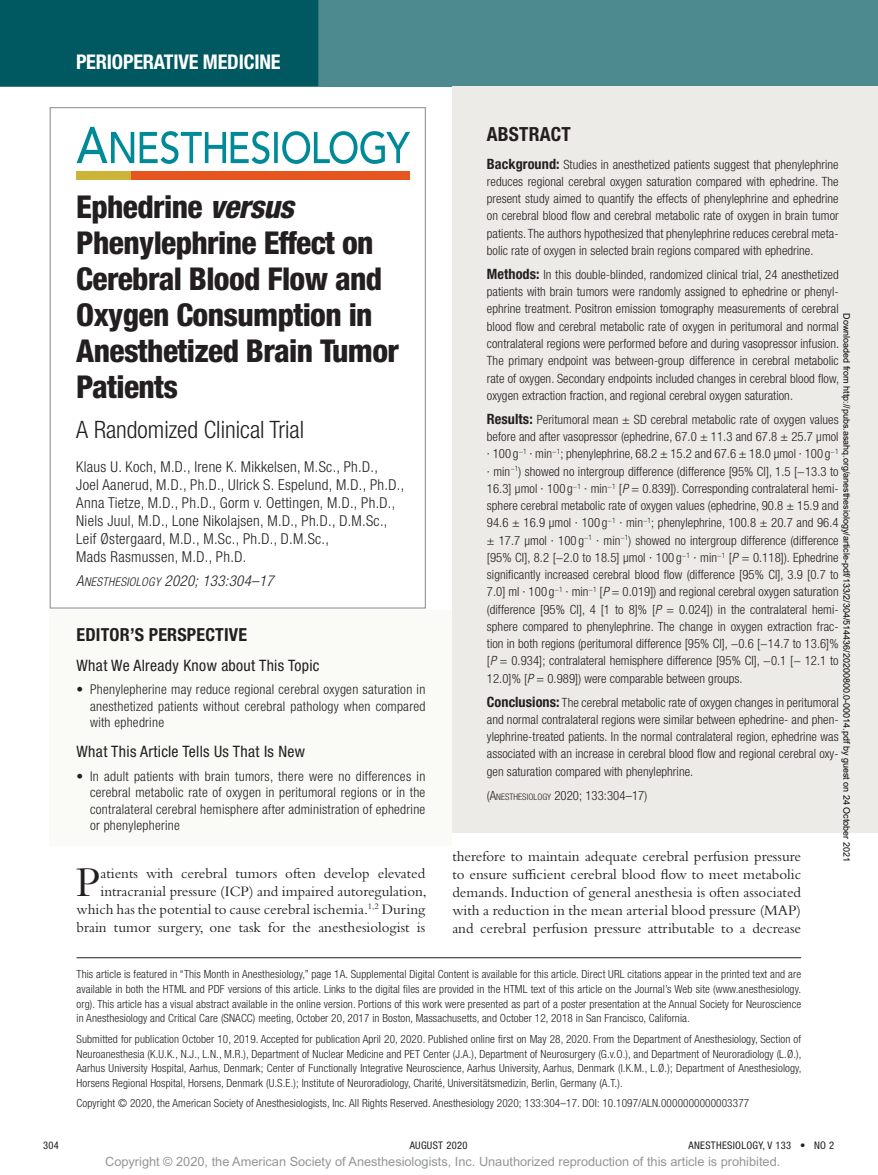
<style>
.page{position:relative;width:878px;height:1175px;background:#fff}
.page>*{position:absolute;margin:0;border:0;box-sizing:border-box;transform-origin:0 0}
.t1{font:43.95px "Bembo Std";color:#231f20}
.t2{font:800 condensed 31.5px/36px "Helvetica Neue LT Std";letter-spacing:-.02em;color:#231f20}
.t3{font:300 condensed 24px "Helvetica Neue LT Std";color:#231f20}
.t4{font:700 condensed 20.25px "Helvetica Neue LT Std";letter-spacing:-.01em;color:#fff}
.t5{font:700 condensed 19.5px "Helvetica Neue LT Std";color:#231f20}
.t6{font:700 condensed 18px "Helvetica Neue LT Std";color:#231f20}
.t7{font:condensed 15.75px "Helvetica Neue LT Std";letter-spacing:.02em;color:#231f20}
.t8{font:15px/18px "Bembo Std";color:#231f20;text-align:right}
.t9{font:300 condensed 15px/18px "Helvetica Neue LT Std";letter-spacing:.02em;color:#231f20}
.t10{font:italic 300 condensed 15px "Helvetica Neue LT Std";letter-spacing:.02em;color:#231f20}
.t11{font:300 condensed 13.5px/16.5px "Helvetica Neue LT Std";letter-spacing:.02em;color:#231f20;text-align:justify}
.t12{font:300 condensed 12.75px/17.2px "Helvetica Neue LT Std";letter-spacing:.005em;color:#231f20;text-align:justify}
.t13{font:12.75px "Arial MT Std";color:#939598}
.t14{font:300 condensed 11.25px/14.7px "Helvetica Neue LT Std";letter-spacing:.01em;color:#231f20;text-align:justify}
.t15{font:condensed 10.5px "Helvetica Neue LT Std";letter-spacing:.03em;color:#231f20}
.t16{font:9px "Arial";color:#000}
.s1{font-style:italic}
.s2{font-family:"Helvetica Neue LT Std Lt Cn O SC800";font-weight:400;font-style:normal;font-stretch:normal}
.s3{font-family:"Helvetica Neue LT Std Lt Cn O SC800";font-weight:400;font-style:normal;font-stretch:normal;font-size:12px}
.s4{font-weight:700;font-size:14.25px}
.s5{font-size:9px}
</style>
<div class="page">
<div style="left:0;top:0;width:878px;height:86px;background:#4d8a90"></div>
<div style="left:0;top:0;width:318px;height:86px;background:#005861"></div>
<div style="left:124px;top:171px;width:286px;height:8px;background:#e6551f"></div>
<div style="left:77px;top:171px;width:54px;height:8px;background:#cbb437"></div>
<svg style="left:77px;top:127px;width:333px;height:37px"></svg>
<div style="left:452px;top:86px;width:426px;height:89px;background:#edebe7"></div>
<div style="left:452px;top:118px;width:426px;height:170px;background:#edebe7"></div>
<div style="left:452px;top:228px;width:426px;height:204px;background:#edebe7"></div>
<div style="left:452px;top:373px;width:426px;height:342px;background:#edebe7"></div>
<div style="left:452px;top:656px;width:426px;height:152px;background:#edebe7"></div>
<div style="left:452px;top:750px;width:426px;height:82px;background:#edebe7"></div>
<hr style="left:77px;top:957px;width:724px;height:1px;background:#231f20">
<div style="left:50px;top:610px;width:402px;height:49px;background:#fafaf6"></div>
<div style="left:50px;top:644px;width:402px;height:99px;background:#fafaf6"></div>
<div style="left:50px;top:730px;width:402px;height:116px;background:#fafaf6"></div>
<h3 class="t4" style="left:76px;top:49px;width:206px">Perioperative Medicine</h3>
<h2 class="t2" style="left:76px;top:188px;width:324px">Ephedrine <span class="s1">versus<br></span>Phenylephrine Effect on<br>Cerebral Blood Flow and<br>Oxygen Consumption in<br>Anesthetized Brain Tumor<br>Patients</h2>
<h3 class="t3" style="left:76px;top:416px;width:229px">A Randomized Clinical Trial</h3>
<p class="t9" style="left:76px;top:457px;width:329px">Klaus U. Koch, M.D., Irene K. Mikkelsen, M.Sc., Ph.D., Joel Aanerud, M.D., Ph.D., Ulrick S. Espelund, M.D., Ph.D., Anna Tietze, M.D., Ph.D., Gorm v. Oettingen, M.D., Ph.D., Niels Juul, M.D., Lone Nikolajsen, M.D., Ph.D., D.M.Sc., Leif Østergaard, M.D., M.Sc., Ph.D., D.M.Sc.,<br>Mads Rasmussen, M.D., Ph.D.</p>
<p class="t10" style="left:76px;top:572px;width:199px"><span class="s2">A</span><span class="s3">NESTHESIOLOGY</span> 2020; 133:304–17</p>
<h3 class="t6" style="left:77px;top:623px;width:10px">EDITOR</h3>
<h3 class="t6" style="left:130px;top:623px;width:76px">’S PERSPECTIVE</h3>
<p class="t7" style="left:77px;top:656px;width:244px">What We Already Know about This Topic</p>
<p class="t11" style="left:90px;top:681px;width:337px;text-indent:-14px">• Phenylepherine may reduce regional cerebral oxygen saturation in anesthetized patients without cerebral pathology when compared with ephedrine</p>
<p class="t7" style="left:77px;top:742px;width:230px">What This Article Tells Us That Is New</p>
<p class="t11" style="left:90px;top:767px;width:337px;text-indent:-14px">• In adult patients with brain tumors, there were no differences in cerebral metabolic rate of oxygen in peritumoral regions or in the contralateral cerebral hemisphere after administration of ephedrine or phenylepherine</p>
<h1 class="t1" style="left:76px;top:856px;width:26px">P</h1>
<p class="t8" style="left:77px;top:864px;width:352px">atients with cerebral tumors often develop elevated intracranial pressure (ICP) and impaired autoregulation, which has the potential to cause cerebral ischemia.<sup>1,2</sup> During brain tumor surgery, one task for the anesthesiologist is</p>
<h3 class="t5" style="left:487px;top:122px;width:44px">ABSTRACT</h3>
<p class="t12" style="left:487px;top:155px;width:353px"><span class="s4">Background:</span> Studies in anesthetized patients suggest that phenylephrine reduces regional cerebral oxygen saturation compared with ephedrine. The present study aimed to quantify the effects of phenylephrine and ephedrine on cerebral blood flow and cerebral metabolic rate of oxygen in brain tumor patients. The authors hypothesized that phenylephrine reduces cerebral meta&shy;bolic rate of oxygen in selected brain regions compared with ephedrine.</p>
<p class="t12" style="left:487px;top:266px;width:354px"><span class="s4">Methods:</span> In this double-blinded, randomized clinical trial, 24 anesthetized patients with brain tumors were randomly assigned to ephedrine or phenyl&shy;ephrine treatment. Positron emission tomography measurements of cerebral blood flow and cerebral metabolic rate of oxygen in peritumoral and normal contralateral regions were performed before and during vasopressor infusion.<br>The primary endpoint was between-group difference in cerebral metabolic rate of oxygen. Secondary endpoints included changes in cerebral blood flow, oxygen extraction fraction, and regional cerebral oxygen saturation.</p>
<p class="t12" style="left:487px;top:410px;width:353px"><span class="s4">Results:</span> Peritumoral mean ± SD cerebral metabolic rate of oxygen values before and after vasopressor (ephedrine, 67.0 ± 11.3 and 67.8 ± 25.7 μmol · 100 g<sup>−1</sup> · min<sup>−1</sup>; phenylephrine, 68.2 ± 15.2 and 67.6 ± 18.0 μmol · 100 g<sup>−1 </sup>· min<sup>−1</sup>) showed no intergroup difference (difference [95% CI], 1.5 [−13.3 to 16.3] μmol · 100 g<sup>−1</sup> · min<sup>−1</sup> [<span class="s1">P</span> = 0.839]). Corresponding contralateral hemi&shy;sphere cerebral metabolic rate of oxygen values (ephedrine, 90.8 ± 15.9 and 94.6 ± 16.9 μmol · 100 g<sup>−1</sup> · min<sup>−1</sup>; phenylephrine, 100.8 ± 20.7 and 96.4 ± 17.7 μmol · 100 g<sup>−1</sup> · min<sup>−1</sup>) showed no intergroup difference (difference [95% CI], 8.2 [−2.0 to 18.5] μmol · 100 g<sup>−1</sup> · min<sup>−1</sup> [<span class="s1">P</span> = 0.118]). Ephedrine significantly increased cerebral blood flow (difference [95% CI], 3.9 [0.7 to 7.0] ml · 100 g<sup>−1</sup> · min<sup>−1</sup> [<span class="s1">P</span> = 0.019]) and regional cerebral oxygen saturation (difference [95% CI], 4 [1 to 8]% [<span class="s1">P</span> = 0.024]) in the contralateral hemi&shy;sphere compared to phenylephrine. The change in oxygen extraction frac&shy;tion in both regions (peritumoral difference [95% CI], −0.6 [−14.7 to 13.6]% [<span class="s1">P</span> = 0.934]; contralateral hemisphere difference [95% CI], −0.1 [− 12.1 to 12.0]% [<span class="s1">P</span> = 0.989]) were comparable between groups.</p>
<p class="t12" style="left:487px;top:693px;width:353px"><span class="s4">Conclusions:</span> The cerebral metabolic rate of oxygen changes in peritumoral and normal contralateral regions were similar between ephedrine- and phen&shy;ylephrine-treated patients. In the normal contralateral region, ephedrine was associated with an increase in cerebral blood flow and regional cerebral oxy&shy;gen saturation compared with phenylephrine.</p>
<p class="t12" style="left:487px;top:786px;width:162px">(A<span class="s5">NESTHESIOLOGY</span> 2020; 133:304–17)</p>
<p class="t16" style="left:850px;top:313px;width:550px;rotate:90deg">Downloaded from http://pubs.asahq.org/anesthesiology/article-pdf/133/2/304/514436/20200800.0-00014.pdf by guest on 24 October 2021</p>
<p class="t8" style="left:452px;top:847px;width:350px;text-align:justify">therefore to maintain adequate cerebral perfusion pressure to ensure sufficient cerebral blood flow to meet metabolic demands. Induction of general anesthesia is often associated with a reduction in the mean arterial blood pressure (MAP) and cerebral perfusion pressure attributable to a decrease</p>
<p class="t14" style="left:77px;top:967px;width:726px">This article is featured in “This Month in Anesthesiology,” page 1A. Supplemental Digital Content is available for this article. Direct URL citations appear in the printed text and are available in both the HTML and PDF versions of this article. Links to the digital files are provided in the HTML text of this article on the Journal’s Web site (www.anesthesiology. org). This article has a visual abstract available in the online version. Portions of this work were presented as part of a poster presentation at the Annual Society for Neuroscience in Anesthesiology and Critical Care (SNACC) meeting, October 20, 2017 in Boston, Massachusetts, and October 12, 2018 in San Francisco, California.</p>
<p class="t14" style="left:77px;top:1031px;width:726px">Submitted for publication October 10, 2019. Accepted for publication April 20, 2020. Published online first on May 28, 2020. From the Department of Anesthesiology, Section of Neuroanesthesia (K.U.K., N.J., L.N., M.R.), Department of Nuclear Medicine and PET Center (J.A.), Department of Neurosurgery (G.v.O.), and Department of Neuroradiology (L.Ø.), Aarhus University Hospital, Aarhus, Denmark; Center of Functionally Integrative Neuroscience, Aarhus University, Aarhus, Denmark (I.K.M., L.Ø.); Department of Anesthesiology, Horsens Regional Hospital, Horsens, Denmark (U.S.E.); Institute of Neuroradiology, Charité, Universitätsmedizin, Berlin, Germany (A.T.).</p>
<p class="t14" style="left:77px;top:1096px;width:674px">Copyright © 2020, the American Society of Anesthesiologists, Inc. All Rights Reserved. Anesthesiology 2020; 133:304–17. DOI: 10.1097/ALN.0000000000003377</p>
<p class="t15" style="left:43px;top:1139px;width:17px">304</p>
<p class="t15" style="left:409px;top:1139px;width:59px">August 2020</p>
<p class="t15" style="left:688px;top:1139px;width:147px">ANESTHESIOLOGY, V 133 • NO 2</p>
<p class="t13" style="left:105px;top:1154px;width:676px">Copyright © 2020, the American Society of Anesthesiologists, Inc. Unauthorized reproduction of this article is prohibited.</p>
</div>
